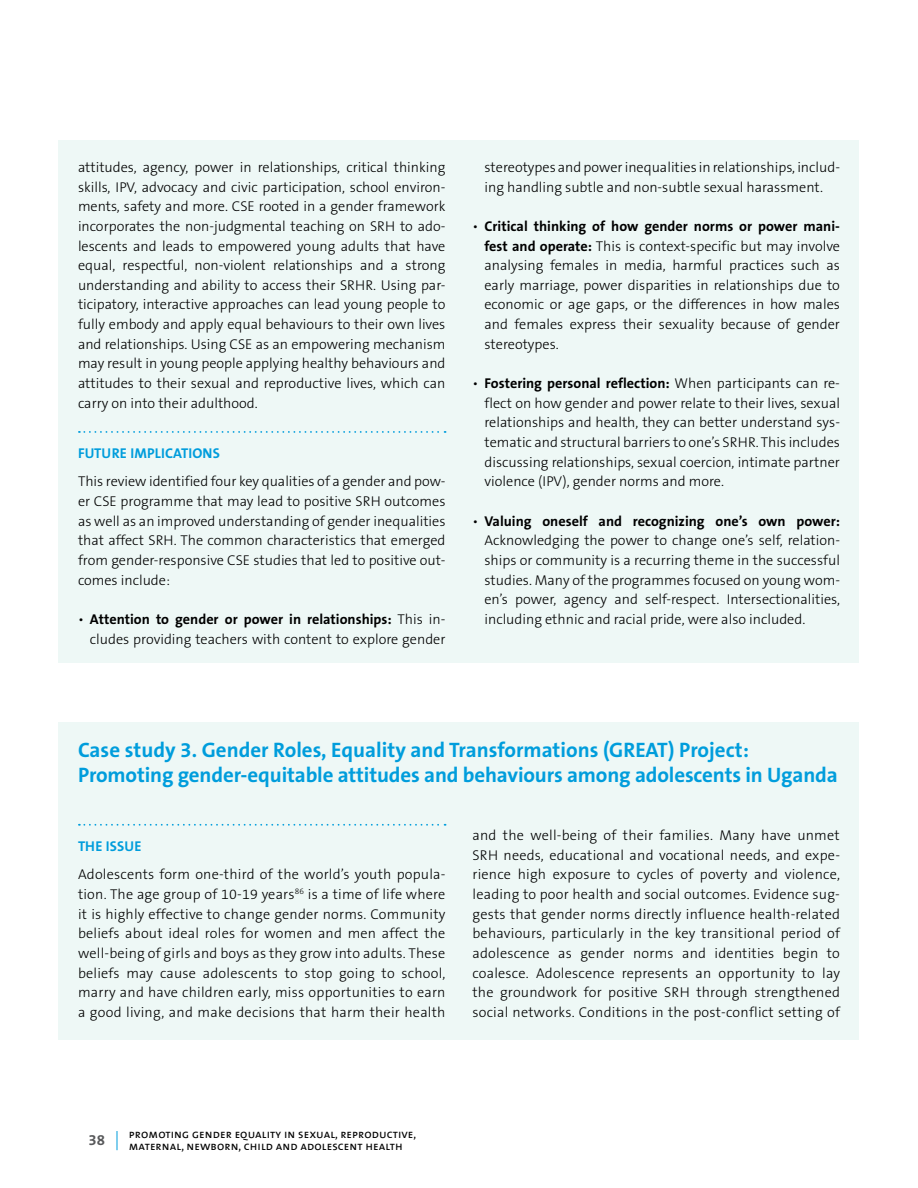
<style>
.page{position:relative;width:918px;height:1188px;background:#fff}
.page>*{position:absolute;margin:0;border:0;box-sizing:border-box;transform-origin:0 0}
.t1{font:700 21px/25.2px "The Sans B7";letter-spacing:-.005em;color:#009ddc}
.t2{font:700 15px "The Sans B7";color:#58595b}
.t3{font:300 14.25px/19.6px "The Sans B3";color:#000;text-align:justify}
.t4{font:700 14.25px "The Sans B7";color:#000}
.t5{font:700 14.25px "The Sans B7";letter-spacing:.01em;color:#009ddc}
.t6{font:12px/12px "The Sans Caps";letter-spacing:.01em;color:#000}
.s1{font-family:"The Sans B3";font-weight:300}
.s2{font-family:"The Sans B7";font-weight:700}
</style>
<div class="page">
<svg style="left:117px;top:1131px;width:1px;height:19px"></svg>
<div style="left:58px;top:140px;width:802px;height:523px;background:#eef8f6"></div>
<svg style="left:79px;top:431px;width:367px;height:2px"></svg>
<div style="left:58px;top:722px;width:802px;height:318px;background:#eef8f6"></div>
<svg style="left:79px;top:824px;width:367px;height:2px"></svg>
<p class="t3" style="left:78px;top:158px;width:369px">attitudes, agency, power in relationships, critical thinking skills, IPV, advocacy and civic participation, school environ&shy;ments, safety and more. CSE rooted in a gender framework incorporates the non-judgmental teaching on SRH to ado&shy;lescents and leads to empowered young adults that have equal, respectful, non-violent relationships and a strong understanding and ability to access their SRHR. Using par&shy;ticipatory, interactive approaches can lead young people to fully embody and apply equal behaviours to their own lives and relationships. Using CSE as an empowering mechanism may result in young people applying healthy behaviours and attitudes to their sexual and reproductive lives, which can carry on into their adulthood.</p>
<p class="t5" style="left:78px;top:446px;width:143px">FUTURE IMPLICATIONS</p>
<p class="t3" style="left:78px;top:472px;width:369px">This review identified four key qualities of a gender and pow&shy;er CSE programme that may lead to positive SRH outcomes as well as an improved understanding of gender inequalities that affect SRH. The common characteristics that emerged from gender-responsive CSE studies that led to positive out&shy;comes include:</p>
<p class="t4" style="left:78px;top:612px;width:369px"><span class="s1">•</span> Attention to gender or power in relationships: <span class="s1">This in-</span></p>
<p class="t3" style="left:90px;top:629px;width:357px">cludes providing teachers with content to explore gender</p>
<p class="t3" style="left:484px;top:158px;width:357px">stereotypes and power inequalities in relationships, includ&shy;ing handling subtle and non-subtle sexual harassment.</p>
<p class="t4" style="left:472px;top:219px;width:369px"><span class="s1">•</span> Critical thinking of how gender norms or power mani-</p>
<p class="t3" style="left:484px;top:236px;width:357px"><span class="s2">fest and operate:</span> This is context-specific but may involve analysing females in media, harmful practices such as early marriage, power disparities in relationships due to economic or age gaps, or the differences in how males and females express their sexuality because of gender stereotypes.</p>
<p class="t4" style="left:472px;top:376px;width:369px"><span class="s1">•</span> Fostering personal reflection: <span class="s1">When participants can re-</span></p>
<p class="t3" style="left:484px;top:394px;width:357px">flect on how gender and power relate to their lives, sexual relationships and health, they can better understand sys&shy;tematic and structural barriers to one’s SRHR. This includes discussing relationships, sexual coercion, intimate partner violence (IPV), gender norms and more.</p>
<p class="t4" style="left:472px;top:513px;width:369px"><span class="s1">•</span> Valuing oneself and recognizing one’s own power:</p>
<p class="t3" style="left:484px;top:531px;width:357px">Acknowledging the power to change one’s self, relation&shy;ships or community is a recurring theme in the successful studies. Many of the programmes focused on young wom&shy;en’s power, agency and self-respect. Intersectionalities, including ethnic and racial pride, were also included.</p>
<h1 class="t1" style="left:78px;top:738px;width:761px">Case study 3. Gender Roles, Equality and Transformations (GREAT) Project:<br>Promoting gender-equitable attitudes and behaviours among adolescents in Uganda</h1>
<p class="t5" style="left:78px;top:839px;width:65px">THE ISSUE</p>
<p class="t3" style="left:78px;top:865px;width:369px">Adolescents form one-third of the world’s youth popula&shy;tion. The age group of 10-19 years<sup>86</sup> is a time of life where it is highly effective to change gender norms. Community beliefs about ideal roles for women and men affect the well-being of girls and boys as they grow into adults. These beliefs may cause adolescents to stop going to school, marry and have children early, miss opportunities to earn a good living, and make decisions that harm their health</p>
<p class="t3" style="left:472px;top:826px;width:369px">and the well-being of their families. Many have unmet SRH needs, educational and vocational needs, and expe&shy;rience high exposure to cycles of poverty and violence, leading to poor health and social outcomes. Evidence sug&shy;gests that gender norms directly influence health-related behaviours, particularly in the key transitional period of adolescence as gender norms and identities begin to coalesce. Adolescence represents an opportunity to lay the groundwork for positive SRH through strengthened social networks. Conditions in the post-conflict setting of</p>
<p class="t2" style="left:89px;top:1132px;width:18px">38</p>
<p class="t6" style="left:129px;top:1128px;width:289px">promoting gender equality in sexual, reproductive, maternal, newborn, child and adolescent health</p>
</div>
